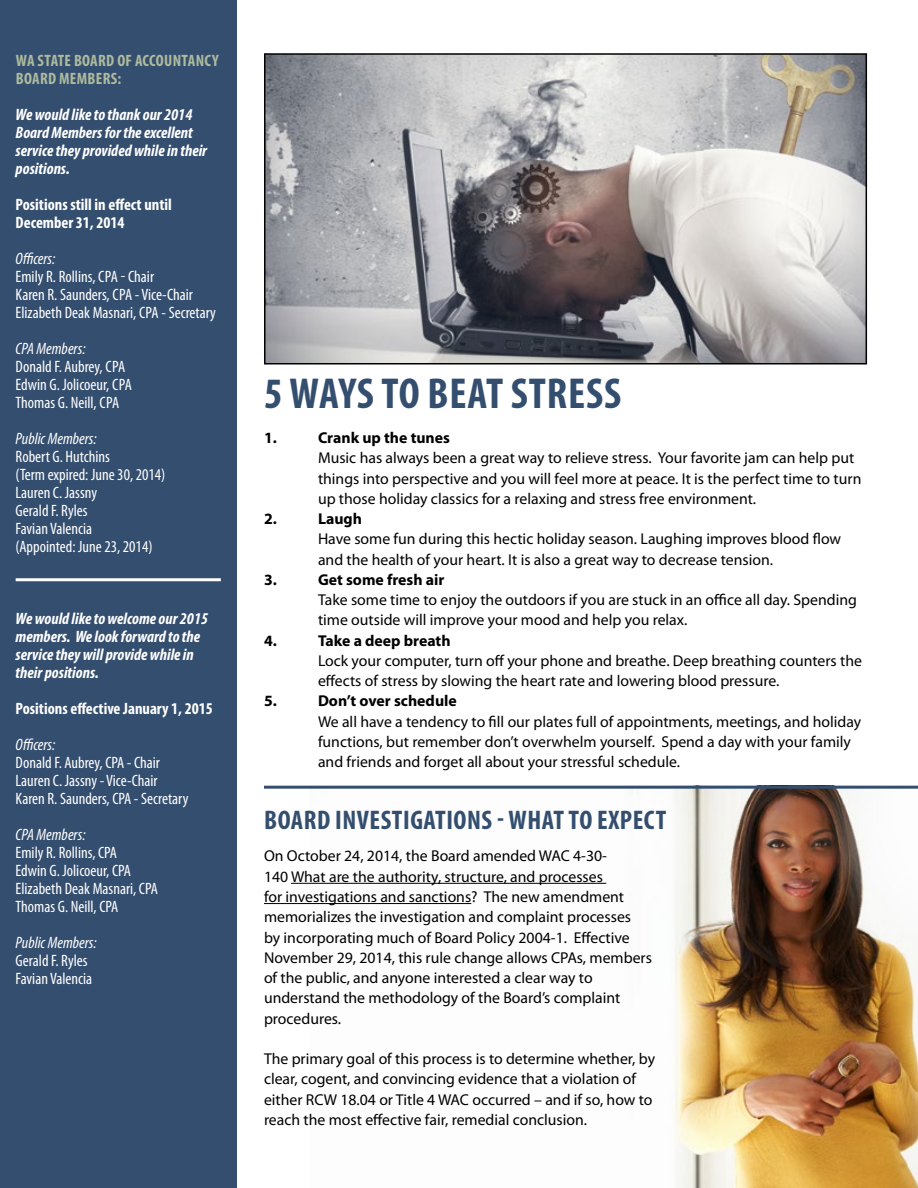
<style>
.page{position:relative;width:918px;height:1188px;background:#fff}
.page>*{position:absolute;margin:0;border:0;box-sizing:border-box;transform-origin:0 0}
.t1{font:700 condensed 43.5px "Myriad Pro";letter-spacing:.02em;color:#344e6f}
.t2{font:700 condensed 27px "Myriad Pro";letter-spacing:.02em;color:#344e6f}
.t3{font:condensed 16.5px/18px "Myriad Pro";color:#fff}
.t4{font:italic 700 condensed 16.5px/18px "Myriad Pro";color:#fff}
.t5{font:700 condensed 16.5px/18px "Myriad Pro";color:#fff}
.t6{font:italic condensed 16.5px "Myriad Pro";color:#fff}
.t7{font:700 condensed 16.5px/18px "Myriad Pro";letter-spacing:.02em;color:#adba9d}
.t8{font:15.75px/20.2px "Myriad Pro";color:#000}
.t9{font:700 15.75px "Myriad Pro";color:#000}
</style>
<div class="page">
<img style="left:309px;top:789px;width:609px;height:399px">
<img style="left:267px;top:56px;width:597px;height:305px">
<div style="left:264px;top:53px;width:603px;height:311px;border:2px solid #000"></div>
<div style="left:0;top:0;width:237px;height:1188px;background:#344e6f"></div>
<hr style="left:264px;top:786px;width:654px;height:3px;background:#344e6f">
<hr style="left:291px;top:883px;width:315px;height:1px;background:#000">
<hr style="left:264px;top:903px;width:207px;height:1px;background:#000">
<hr style="left:16px;top:578px;width:205px;height:3px;background:#fff">
<p class="t7" style="left:16px;top:51px;width:205px">WA STATE BOARD OF ACCOUNTANCY<br>BOARD MEMBERS:</p>
<p class="t4" style="left:16px;top:105px;width:193px">We would like to thank our 2014<br>Board Members for the excellent service they provided while in their positions.</p>
<p class="t5" style="left:16px;top:195px;width:158px">Positions still in effect until<br>December 31, 2014</p>
<p class="t6" style="left:16px;top:248px;width:41px">Officers:</p>
<p class="t3" style="left:16px;top:267px;width:202px">Emily R. Rollins, CPA - Chair<br>Karen R. Saunders, CPA - Vice-Chair<br>Elizabeth Deak Masnari, CPA - Secretary</p>
<p class="t6" style="left:16px;top:338px;width:71px">CPA Members:</p>
<p class="t3" style="left:16px;top:357px;width:118px">Donald F. Aubrey, CPA<br>Edwin G. Jolicoeur, CPA<br>Thomas G. Neill, CPA</p>
<p class="t6" style="left:16px;top:428px;width:83px">Public Members:</p>
<p class="t3" style="left:16px;top:447px;width:151px">Robert G. Hutchins<br>(Term expired: June 30, 2014)<br>Lauren C. Jassny<br>Gerald F. Ryles<br>Favian Valencia<br>(Appointed: June 23, 2014)</p>
<p class="t4" style="left:16px;top:609px;width:194px">We would like to welcome our 2015 members. We look forward to the service they will provide while in their positions.</p>
<p class="t5" style="left:16px;top:699px;width:199px">Positions effective January 1, 2015</p>
<p class="t6" style="left:16px;top:734px;width:41px">Officers:</p>
<p class="t3" style="left:16px;top:753px;width:174px">Donald F. Aubrey, CPA - Chair<br>Lauren C. Jassny - Vice-Chair<br>Karen R. Saunders, CPA - Secretary</p>
<p class="t6" style="left:16px;top:824px;width:71px">CPA Members:</p>
<p class="t3" style="left:16px;top:843px;width:144px">Emily R. Rollins, CPA<br>Edwin G. Jolicoeur, CPA<br>Elizabeth Deak Masnari, CPA<br>Thomas G. Neill, CPA</p>
<p class="t6" style="left:16px;top:932px;width:83px">Public Members:</p>
<p class="t3" style="left:16px;top:951px;width:78px">Gerald F. Ryles<br>Favian Valencia</p>
<h1 class="t1" style="left:264px;top:366px;width:359px">5 WAYS TO BEAT STRESS</h1>
<p class="t9" style="left:264px;top:428px;width:14px">1.</p>
<p class="t9" style="left:318px;top:428px;width:134px">Crank up the tunes</p>
<p class="t8" style="left:318px;top:448px;width:545px">Music has always been a great way to relieve stress. Your favorite jam can help put things into perspective and you will feel more at peace. It is the perfect time to turn up those holiday classics for a relaxing and stress free environment.</p>
<p class="t9" style="left:264px;top:509px;width:14px">2.</p>
<p class="t9" style="left:318px;top:509px;width:46px">Laugh</p>
<p class="t8" style="left:318px;top:529px;width:525px">Have some fun during this hectic holiday season. Laughing improves blood flow and the health of your heart. It is also a great way to decrease tension.</p>
<p class="t9" style="left:264px;top:569px;width:14px">3.</p>
<p class="t9" style="left:318px;top:569px;width:128px">Get some fresh air</p>
<p class="t8" style="left:318px;top:590px;width:540px">Take some time to enjoy the outdoors if you are stuck in an office all day. Spending time outside will improve your mood and help you relax.</p>
<p class="t9" style="left:264px;top:630px;width:14px">4.</p>
<p class="t9" style="left:318px;top:630px;width:134px">Take a deep breath</p>
<p class="t8" style="left:318px;top:650px;width:546px">Lock your computer, turn off your phone and breathe. Deep breathing counters the effects of stress by slowing the heart rate and lowering blood pressure.</p>
<p class="t9" style="left:264px;top:691px;width:14px">5.</p>
<p class="t9" style="left:318px;top:691px;width:140px">Don’t over schedule</p>
<p class="t8" style="left:318px;top:711px;width:545px">We all have a tendency to fill our plates full of appointments, meetings, and holiday functions, but remember don’t overwhelm yourself. Spend a day with your family and friends and forget all about your stressful schedule.</p>
<h2 class="t2" style="left:264px;top:803px;width:404px">BOARD INVESTIGATIONS - WHAT TO EXPECT</h2>
<p class="t8" style="left:264px;top:846px;width:389px">On October 24, 2014, the Board amended WAC 4-30-<br>140 What are the authority, structure, and processes<br>for investigations and sanctions? The new amendment memorializes the investigation and complaint processes<br>by incorporating much of Board Policy 2004-1. Effective November 29, 2014, this rule change allows CPAs, members of the public, and anyone interested a clear way to understand the methodology of the Board’s complaint procedures.</p>
<p class="t8" style="left:264px;top:1048px;width:393px">The primary goal of this process is to determine whether, by clear, cogent, and convincing evidence that a violation of either RCW 18.04 or Title 4 WAC occurred – and if so, how to reach the most effective fair, remedial conclusion.</p>
</div>
